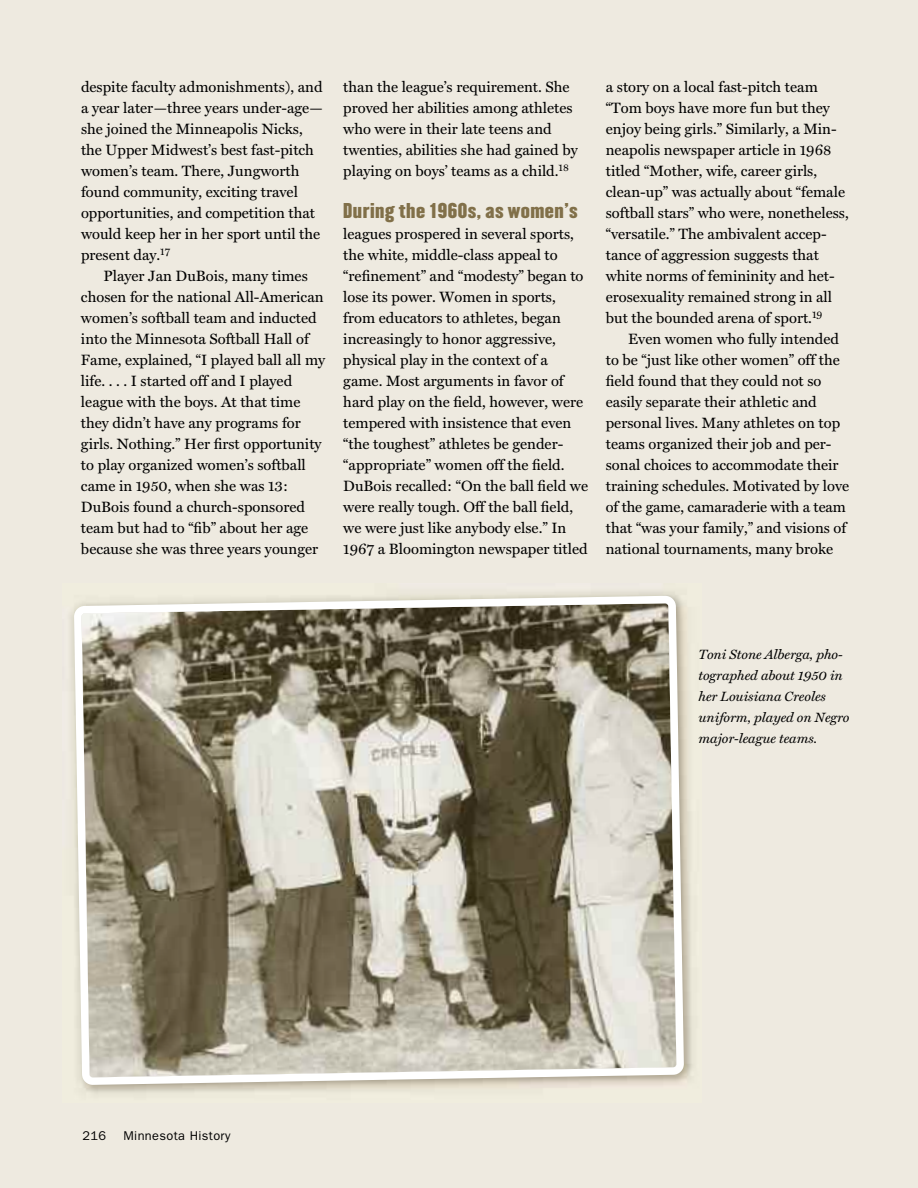
<style>
.page{position:relative;width:918px;height:1188px;background:#eeeae0}
.page>*{position:absolute;margin:0;border:0;box-sizing:border-box;transform-origin:0 0}
.t1{font:18.75px "Champion HTF Welterweight";letter-spacing:.025em;color:#817049}
.t2{font:15px/21px "Miller Text";color:#000}
.t3{font:italic 13.5px/21px "Miller Text";color:#000}
.t4{font:12.75px "Franklin Gothic";letter-spacing:.03em;color:#000}
</style>
<div class="page">
<svg style="left:74px;top:596px;width:610px;height:489px"></svg>
<p class="t2" style="left:81px;top:77px;width:244px">despite faculty admonishments), and a year later—three years under-age— she joined the Minneapolis Nicks, the Upper Midwest’s best fast-pitch women’s team. There, Jungworth found community, exciting travel opportunities, and competition that would keep her in her sport until the present day.<sup>17</sup></p>
<p class="t2" style="left:81px;top:266px;width:246px;text-indent:22px">Player Jan DuBois, many times chosen for the national All-American women’s softball team and inducted into the Minnesota Softball Hall of Fame, explained, “I played ball all my life. . . . I started off and I played league with the boys. At that time they didn’t have any programs for girls. Nothing.” Her first opportunity to play organized women’s softball came in 1950, when she was 13:<br>DuBois found a church-sponsored team but had to “fib” about her age because she was three years younger</p>
<p class="t2" style="left:343px;top:77px;width:236px">than the league’s requirement. She proved her abilities among athletes who were in their late teens and twenties, abilities she had gained by playing on boys’ teams as a child.<sup>18</sup></p>
<p class="t1" style="left:343px;top:201px;width:236px">During the 1960s, as women’s</p>
<p class="t2" style="left:343px;top:224px;width:246px">leagues prospered in several sports, the white, middle-class appeal to “refinement” and “modesty” began to lose its power. Women in sports, from educators to athletes, began increasingly to honor aggressive, physical play in the context of a game. Most arguments in favor of hard play on the field, however, were tempered with insistence that even “the toughest” athletes be gender-“appropriate” women off the field.<br>DuBois recalled: “On the ball field we were really tough. Off the ball field, we were just like anybody else.” In 1967 a Bloomington newspaper titled</p>
<p class="t2" style="left:606px;top:77px;width:245px">a story on a local fast-pitch team “Tom boys have more fun but they enjoy being girls.” Similarly, a Min&shy;neapolis newspaper article in 1968 titled “Mother, wife, career girls, clean-up” was actually about “female softball stars” who were, nonetheless, “versatile.” The ambivalent accep&shy;tance of aggression suggests that white norms of femininity and het&shy;erosexuality remained strong in all but the bounded arena of sport.<sup>19</sup></p>
<p class="t2" style="left:606px;top:329px;width:245px;text-indent:22px">Even women who fully intended to be “just like other women” off the field found that they could not so easily separate their athletic and personal lives. Many athletes on top teams organized their job and per&shy;sonal choices to accommodate their training schedules. Motivated by love of the game, camaraderie with a team that “was your family,” and visions of national tournaments, many broke</p>
<p class="t3" style="left:698px;top:644px;width:153px">Toni Stone Alberga, pho&shy;tographed about 1950 in her Louisiana Creoles uniform, played on Negro major-league teams.</p>
<p class="t4" style="left:82px;top:1132px;width:25px">216</p>
<p class="t4" style="left:123px;top:1132px;width:109px">Minnesota History</p>
</div>
